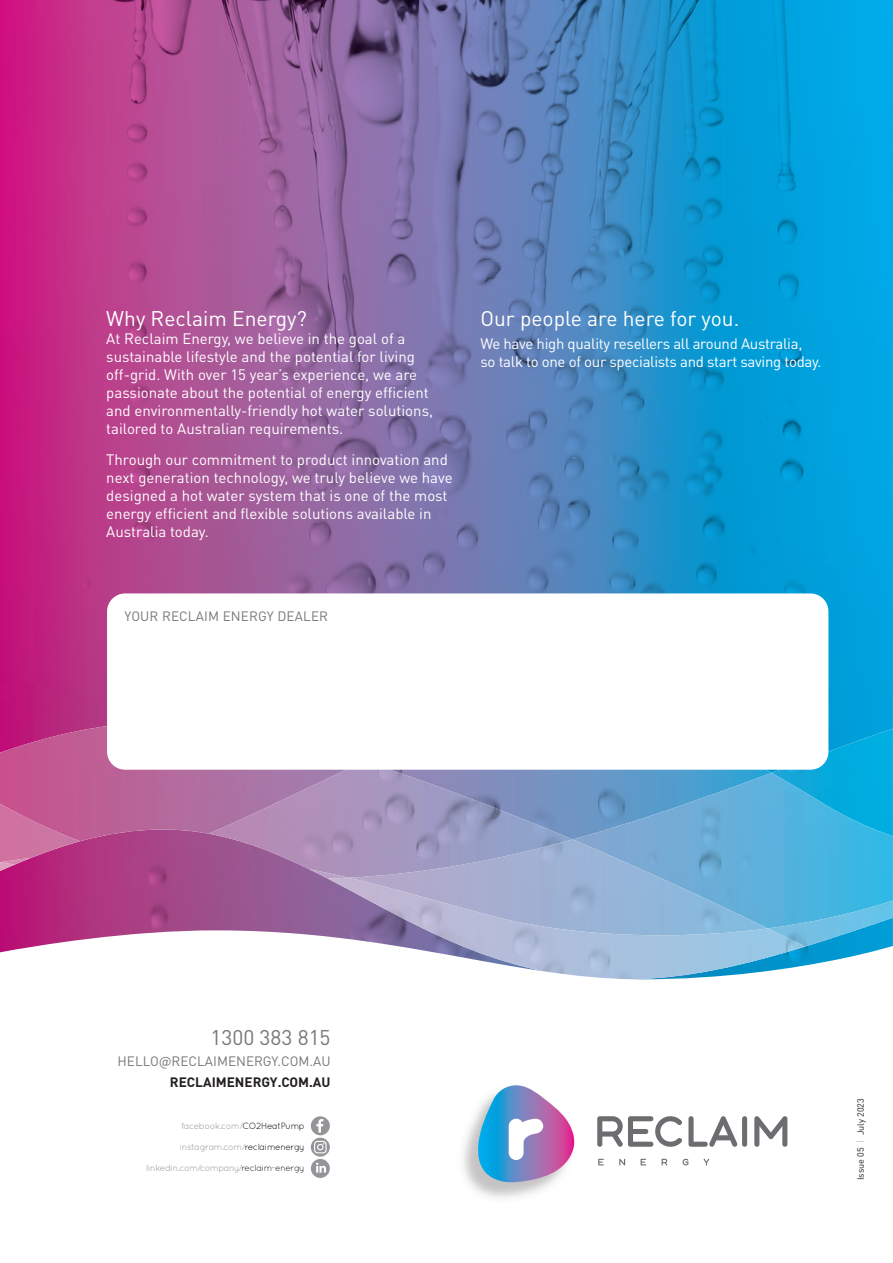
<style>
.page{position:relative;width:893px;height:1263px;background:#fff}
.page>*{position:absolute;margin:0;border:0;box-sizing:border-box;transform-origin:0 0}
.t1{font:21px "DINOT";color:#fff}
.t2{font:21px "DINOT";color:#76787b}
.t3{font:15px/18px "DINOT";color:#fff}
.t4{font:15px/18px "DINOT";letter-spacing:-.02em;color:#fff}
.t5{font:13.5px "DINOT";color:#76787b}
.t6{font:700 13.5px "DINOT";color:#231f20}
.t7{font:9px "Quicksand";letter-spacing:-.04em;color:#939598}
.t8{font:9px "DINOT";color:#231f20}
.s1{color:#050504}
.s2{color:#231f20}
.s3{color:#bcbdc0}
</style>
<div class="page">
<img style="left:0;top:0;width:840px;height:412px">
<img style="left:840px;top:0;width:53px;height:959px">
<img style="left:0;top:412px;width:472px;height:310px">
<img style="left:472px;top:412px;width:369px;height:309px">
<img style="left:0;top:935px;width:124px;height:17px">
<img style="left:805px;top:947px;width:36px;height:19px">
<img style="left:771px;top:728px;width:122px;height:45px">
<img style="left:573px;top:773px;width:320px;height:127px">
<img style="left:805px;top:900px;width:88px;height:47px">
<img style="left:0;top:722px;width:170px;height:117px">
<img style="left:0;top:804px;width:80px;height:35px">
<img style="left:209px;top:770px;width:364px;height:69px">
<img style="left:0;top:839px;width:768px;height:96px">
<img style="left:0;top:862px;width:15px;height:9px">
<img style="left:327px;top:878px;width:478px;height:101px">
<svg style="left:597px;top:1116px;width:190px;height:49px"></svg>
<svg style="left:477px;top:1085px;width:98px;height:98px"></svg>
<div style="left:107px;top:593px;width:721px;height:177px;background:#fff;border-radius:18px"></div>
<svg style="left:311px;top:1116px;width:19px;height:40px"></svg>
<svg style="left:311px;top:1159px;width:19px;height:19px"></svg>
<svg style="left:316px;top:1162px;width:10px;height:10px"></svg>
<h1 class="t1" style="left:106px;top:305px;width:202px">Why Reclaim Energy?</h1>
<p class="t3" style="left:106px;top:329px;width:328px">At Reclaim Energy, we believe in the goal of a sustainable lifestyle and the potential for living off-grid. With over 15 year’s experience, we are passionate about the potential of energy efficient and environmentally-friendly hot water solutions, tailored to Australian requirements.</p>
<p class="t3" style="left:106px;top:450px;width:348px">Through our commitment to product innovation and next generation technology, we truly believe we have designed a hot water system that is one of the most energy efficient and flexible solutions available in Australia today.</p>
<p class="t5" style="left:124px;top:606px;width:205px">YOUR RECLAIM ENERGY DEALER</p>
<h1 class="t1" style="left:480px;top:305px;width:260px">Our people are here for you.</h1>
<p class="t4" style="left:480px;top:334px;width:343px">We have high quality resellers all around Australia,<br>so talk to one of our specialists and start saving today.</p>
<h1 class="t2" style="left:211px;top:1023px;width:122px">1300 383 815</h1>
<p class="t5" style="left:118px;top:1052px;width:215px">HELLO@RECLAIMENERGY.COM.AU</p>
<p class="t6" style="left:170px;top:1073px;width:162px">RECLAIMENERGY.COM.AU</p>
<p class="t7" style="left:181px;top:1120px;width:125px">facebook.com/<span class="s1">CO2HeatPump</span></p>
<p class="t7" style="left:180px;top:1142px;width:127px">instagram.com/<span class="s1">reclaimenergy</span></p>
<p class="t7" style="left:146px;top:1163px;width:160px">linkedin.com/company/<span class="s2">reclaim-energy</span></p>
<p class="t8" style="left:854px;top:1180px;width:83px;rotate:-90deg">Issue 05 <span class="s3">|</span> July 2023</p>
</div>
